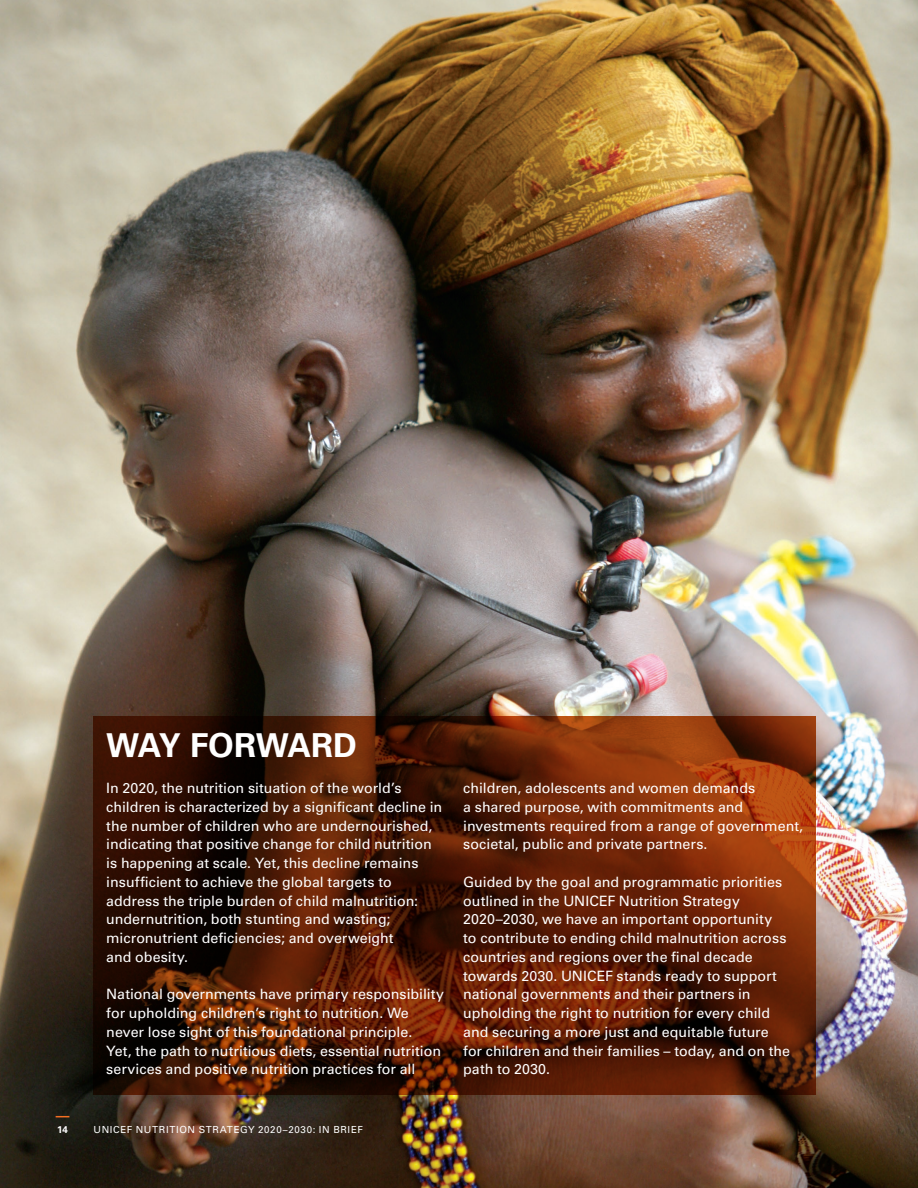
<style>
.page{position:relative;width:918px;height:1188px;background:#fff}
.page>*{position:absolute;margin:0;border:0;box-sizing:border-box;transform-origin:0 0}
.chapter_headings_ora{font:700 33px "Univers LT Std";letter-spacing:-.005em;color:#fff}
.copy{font:14.25px/18.8px "Univers LT Std";color:#fff}
.copy-2{font:9.75px "Univers LT Std";letter-spacing:.065em;color:#fff}
.t1{font:700 9.75px "Univers LT Std";color:#fff}
</style>
<div class="page">
<img style="left:0;top:0;width:918px;height:1188px">
<svg style="left:94px;top:716px;width:722px;height:378px;background:#521b05"></svg>
<svg style="left:56px;top:1116px;width:13px;height:1px"></svg>
<p class="chapter_headings_ora" style="left:106px;top:726px;width:252px">WAY FORWARD</p>
<p class="copy" style="left:106px;top:779px;width:337px">In 2020, the nutrition situation of the world’s children is characterized by a significant decline in the number of children who are undernourished, indicating that positive change for child nutrition is happening at scale. Yet, this decline remains insufficient to achieve the global targets to address the triple burden of child malnutrition: undernutrition, both stunting and wasting; micronutrient deficiencies; and overweight<br>and obesity.</p>
<p class="copy" style="left:106px;top:985px;width:339px">National governments have primary responsibility for upholding children’s right to nutrition. We never lose sight of this foundational principle.<br>Yet, the path to nutritious diets, essential nutrition services and positive nutrition practices for all</p>
<p class="t1" style="left:57px;top:1124px;width:12px">14</p>
<p class="copy-2" style="left:94px;top:1124px;width:271px">UNICEF NUTRITION STRATEGY 2020–2030: IN BRIEF</p>
<p class="copy" style="left:463px;top:779px;width:341px">children, adolescents and women demands<br>a shared purpose, with commitments and investments required from a range of government, societal, public and private partners.</p>
<p class="copy" style="left:463px;top:873px;width:328px">Guided by the goal and programmatic priorities outlined in the UNICEF Nutrition Strategy 2020–2030, we have an important opportunity<br>to contribute to ending child malnutrition across countries and regions over the final decade towards 2030. UNICEF stands ready to support national governments and their partners in upholding the right to nutrition for every child and securing a more just and equitable future for children and their families – today, and on the path to 2030.</p>
</div>
